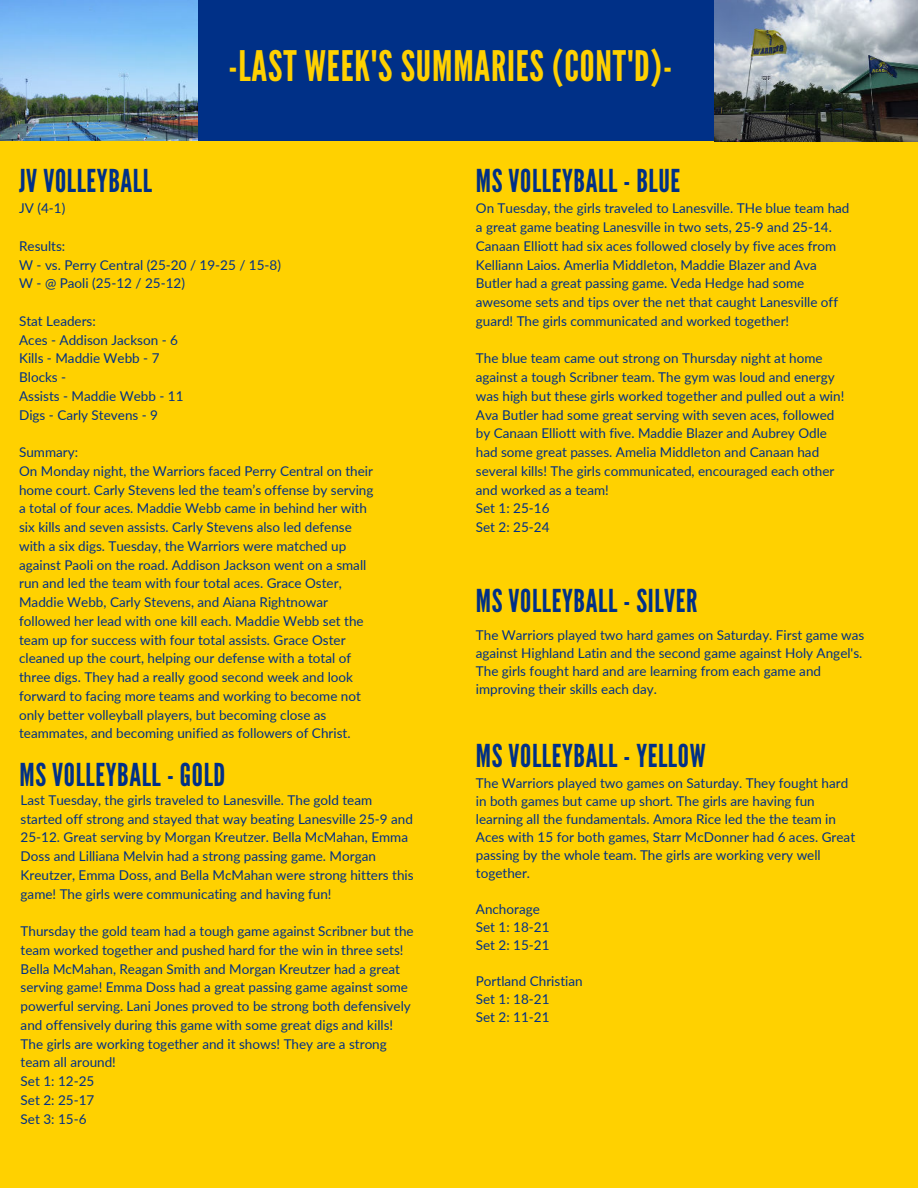
<style>
.page{position:relative;width:918px;height:1188px;background:#ffd100}
.page>*{position:absolute;margin:0;border:0;box-sizing:border-box;transform-origin:0 0}
.t1{font:42px "League Gothic";letter-spacing:.02em;color:#ffd100}
.t2{font:31.5px "League Gothic";letter-spacing:.02em;color:#003087}
.t3{font:13.5px/18.8px "Lato";color:#003087}
</style>
<div class="page">
<div style="left:0;top:0;width:918px;height:141px;background:#003087"></div>
<img style="left:715px;top:0;width:203px;height:141px">
<img style="left:0;top:0;width:198px;height:141px">
<h1 class="t1" style="left:228px;top:41px;width:445px">-LAST WEEK'S SUMMARIES (CONT'D)-</h1>
<h2 class="t2" style="left:19px;top:162px;width:134px">JV VOLLEYBALL</h2>
<p class="t3" style="left:19px;top:199px;width:48px">JV (4-1)</p>
<p class="t3" style="left:19px;top:236px;width:263px">Results:<br>W - vs. Perry Central (25-20 / 19-25 / 15-8)<br>W - @ Paoli (25-12 / 25-12)</p>
<p class="t3" style="left:19px;top:311px;width:166px">Stat Leaders:<br>Aces - Addison Jackson - 6<br>Kills - Maddie Webb - 7<br>Blocks -<br>Assists - Maddie Webb - 11<br>Digs - Carly Stevens - 9</p>
<p class="t3" style="left:19px;top:442px;width:356px">Summary:<br>On Monday night, the Warriors faced Perry Central on their home court. Carly Stevens led the team’s offense by serving a total of four aces. Maddie Webb came in behind her with six kills and seven assists. Carly Stevens also led defense with a six digs. Tuesday, the Warriors were matched up against Paoli on the road. Addison Jackson went on a small run and led the team with four total aces. Grace Oster, Maddie Webb, Carly Stevens, and Aiana Rightnowar followed her lead with one kill each. Maddie Webb set the team up for success with four total assists. Grace Oster cleaned up the court, helping our defense with a total of three digs. They had a really good second week and look forward to facing more teams and working to become not only better volleyball players, but becoming close as teammates, and becoming unified as followers of Christ.</p>
<h2 class="t2" style="left:20px;top:756px;width:207px">MS VOLLEYBALL - GOLD</h2>
<p class="t3" style="left:21px;top:790px;width:395px">Last Tuesday, the girls traveled to Lanesville. The gold team started off strong and stayed that way beating Lanesville 25-9 and 25-12. Great serving by Morgan Kreutzer. Bella McMahan, Emma Doss and Lilliana Melvin had a strong passing game. Morgan Kreutzer, Emma Doss, and Bella McMahan were strong hitters this game! The girls were communicating and having fun!</p>
<p class="t3" style="left:21px;top:921px;width:395px">Thursday the gold team had a tough game against Scribner but the team worked together and pushed hard for the win in three sets!<br>Bella McMahan, Reagan Smith and Morgan Kreutzer had a great serving game! Emma Doss had a great passing game against some powerful serving. Lani Jones proved to be strong both defensively and offensively during this game with some great digs and kills!<br>The girls are working together and it shows! They are a strong team all around!<br>Set 1: 12-25<br>Set 2: 25-17<br>Set 3: 15-6</p>
<h2 class="t2" style="left:476px;top:162px;width:206px">MS VOLLEYBALL - BLUE</h2>
<p class="t3" style="left:476px;top:199px;width:375px">On Tuesday, the girls traveled to Lanesville. THe blue team had a great game beating Lanesville in two sets, 25-9 and 25-14.<br>Canaan Elliott had six aces followed closely by five aces from Kelliann Laios. Amerlia Middleton, Maddie Blazer and Ava Butler had a great passing game. Veda Hedge had some awesome sets and tips over the net that caught Lanesville off guard! The girls communicated and worked together!</p>
<p class="t3" style="left:476px;top:349px;width:370px">The blue team came out strong on Thursday night at home against a tough Scribner team. The gym was loud and energy was high but these girls worked together and pulled out a win!<br>Ava Butler had some great serving with seven aces, followed by Canaan Elliott with five. Maddie Blazer and Aubrey Odle had some great passes. Amelia Middleton and Canaan had several kills! The girls communicated, encouraged each other and worked as a team!<br>Set 1: 25-16<br>Set 2: 25-24</p>
<h2 class="t2" style="left:476px;top:582px;width:223px">MS VOLLEYBALL - SILVER</h2>
<p class="t3" style="left:476px;top:626px;width:390px;line-height:18px">The Warriors played two hard games on Saturday. First game was against Highland Latin and the second game against Holy Angel's.<br>The girls fought hard and are learning from each game and improving their skills each day.</p>
<h2 class="t2" style="left:476px;top:737px;width:231px">MS VOLLEYBALL - YELLOW</h2>
<p class="t3" style="left:476px;top:773px;width:381px;line-height:18px">The Warriors played two games on Saturday. They fought hard in both games but came up short. The girls are having fun learning all the fundamentals. Amora Rice led the the team in Aces with 15 for both games, Starr McDonner had 6 aces. Great passing by the whole team. The girls are working very well together.</p>
<p class="t3" style="left:476px;top:899px;width:75px;line-height:18px">Anchorage<br>Set 1: 18-21<br>Set 2: 15-21</p>
<p class="t3" style="left:476px;top:971px;width:108px;line-height:18px">Portland Christian<br>Set 1: 18-21<br>Set 2: 11-21</p>
</div>
